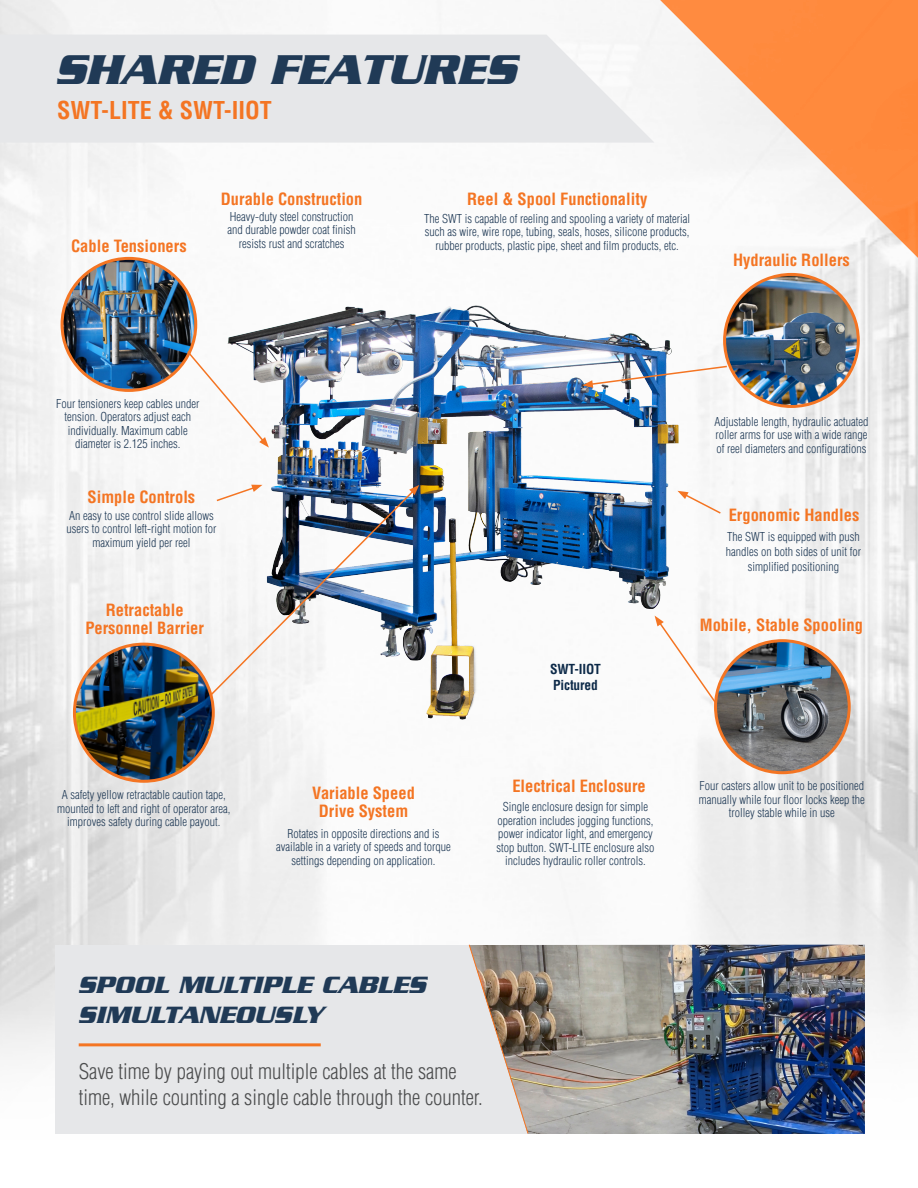
<style>
.page{position:relative;width:918px;height:1188px;background:#fff}
.page>*{position:absolute;margin:0;border:0;box-sizing:border-box;transform-origin:0 0}
.t1{font:italic 700 45px "Serpentine Std";letter-spacing:-.01em;color:#203a56}
.t2{font:italic 700 25.5px/30.6px "Serpentine Std";letter-spacing:-.01em;color:#203a56}
.t3{font:700 condensed 24px "Helvetica LT Std";color:#f47523}
.t4{font:300 condensed 21px/25.2px "Helvetica LT Std";color:#4b4c4d}
.t5{font:700 condensed 16.5px/18px "Helvetica LT Std";color:#f47523;text-align:center}
.t6{font:700 condensed 13.5px/16.2px "Helvetica LT Std";letter-spacing:-.01em;color:#0c2948}
.Product_Caption{font:300 condensed 12px/13.5px "Helvetica LT Std";color:#203a56;text-align:center}
</style>
<div class="page">
<img style="left:0;top:0;width:918px;height:1057px">
<svg style="left:659px;top:0;width:259px;height:259px"></svg>
<img style="left:225px;top:284px;width:476px;height:450px">
<img style="left:62px;top:258px;width:134px;height:131px">
<div style="left:61px;top:257px;width:136px;height:135px;border:3px solid #f47523;border-radius:50%"></div>
<svg style="left:677px;top:491px;width:45px;height:24px"></svg>
<svg style="left:186px;top:350px;width:83px;height:98px"></svg>
<img style="left:202px;top:489px;width:214px;height:215px">
<svg style="left:409px;top:485px;width:10px;height:10px"></svg>
<img style="left:74px;top:644px;width:139px;height:137px">
<div style="left:73px;top:643px;width:142px;height:140px;border:3px solid #f47523;border-radius:50%"></div>
<svg style="left:0;top:35px;width:655px;height:108px;background:#e8e9ea"></svg>
<div style="left:57px;top:102px;width:284px;height:20px;background:#e6e7e9"></div>
<div style="left:54px;top:55px;width:503px;height:37px;background:#e6e7e9"></div>
<img style="left:716px;top:641px;width:133px;height:132px">
<div style="left:714px;top:639px;width:137px;height:135px;border:3px solid #f47523;border-radius:50%"></div>
<img style="left:725px;top:275px;width:133px;height:131px">
<div style="left:723px;top:273px;width:137px;height:135px;border:3px solid #f47523;border-radius:50%"></div>
<svg style="left:655px;top:616px;width:63px;height:89px"></svg>
<svg style="left:582px;top:365px;width:147px;height:23px"></svg>
<svg style="left:215px;top:485px;width:47px;height:17px"></svg>
<div style="left:55px;top:945px;width:810px;height:189px;background:#e6e7e9"></div>
<hr style="left:79px;top:1043px;width:242px;height:3px;background:#f47523">
<img style="left:529px;top:945px;width:336px;height:189px">
<img style="left:468px;top:944px;width:61px;height:190px">
<p class="t1" style="left:54px;top:44px;width:464px">SHARED FEATURES</p>
<p class="t3" style="left:57px;top:95px;width:216px">SWT-LITE &amp; SWT-IIOT</p>
<p class="t5" style="left:71px;top:237px;width:117px">Cable Tensioners</p>
<p class="t5" style="left:221px;top:190px;width:143px">Durable Construction</p>
<p class="Product_Caption" style="left:227px;top:210px;width:130px">Heavy‐duty steel construction and durable powder coat finish resists rust and scratches</p>
<p class="Product_Caption" style="left:56px;top:397px;width:145px">Four tensioners keep cables under tension. Operators adjust each individually. Maximum cable diameter is 2.125 inches.</p>
<p class="t5" style="left:88px;top:488px;width:109px">Simple Controls</p>
<p class="t5" style="left:467px;top:190px;width:182px">Reel &amp; Spool Functionality</p>
<p class="Product_Caption" style="left:424px;top:212px;width:267px">The SWT is capable of reeling and spooling a variety of material such as wire, wire rope, tubing, seals, hoses, silicone products, rubber products, plastic pipe, sheet and film products, etc.</p>
<p class="t5" style="left:733px;top:251px;width:118px">Hydraulic Rollers</p>
<p class="Product_Caption" style="left:714px;top:415px;width:155px;text-align:justify">Adjustable length, hydraulic actuated roller arms for use with a wide range of reel diameters and configurations</p>
<p class="Product_Caption" style="left:69px;top:509px;width:146px">An easy to use control slide allows</p>
<p class="t5" style="left:729px;top:506px;width:132px">Ergonomic Handles</p>
<p class="Product_Caption" style="left:66px;top:522px;width:151px">users to control left-right motion for maximum yield per reel</p>
<p class="Product_Caption" style="left:726px;top:529px;width:137px;line-height:15px">The SWT is equipped with push handles on both sides of unit for simplified positioning</p>
<p class="t5" style="left:85px;top:601px;width:120px">Retractable<br>Personnel Barrier</p>
<p class="Product_Caption" style="left:57px;top:788px;width:175px">A safety yellow retractable caution tape, mounted to left and right of operator area, improves safety during cable payout.</p>
<p class="t5" style="left:312px;top:784px;width:104px">Variable Speed<br>Drive System</p>
<p class="Product_Caption" style="left:276px;top:827px;width:176px">Rotates in opposite directions and is available in a variety of speeds and torque settings depending on application.</p>
<p class="t6" style="left:550px;top:661px;width:52px">SWT-IIOT<br>Pictured</p>
<p class="t5" style="left:512px;top:777px;width:135px">Electrical Enclosure</p>
<p class="Product_Caption" style="left:497px;top:800px;width:159px">Single enclosure design for simple operation includes jogging functions, power indicator light, and emergency stop button. SWT-LITE enclosure also includes hydraulic roller controls.</p>
<p class="t2" style="left:78px;top:969px;width:350px">SPOOL MULTIPLE CABLES<br>SIMULTANEOUSLY</p>
<p class="t4" style="left:79px;top:1059px;width:406px">Save time by paying out multiple cables at the same time, while counting a single cable through the counter.</p>
<p class="t5" style="left:700px;top:616px;width:165px">Mobile, Stable Spooling</p>
<p class="Product_Caption" style="left:699px;top:779px;width:167px">Four casters allow unit to be positioned manually while four floor locks keep the trolley stable while in use</p>
</div>
